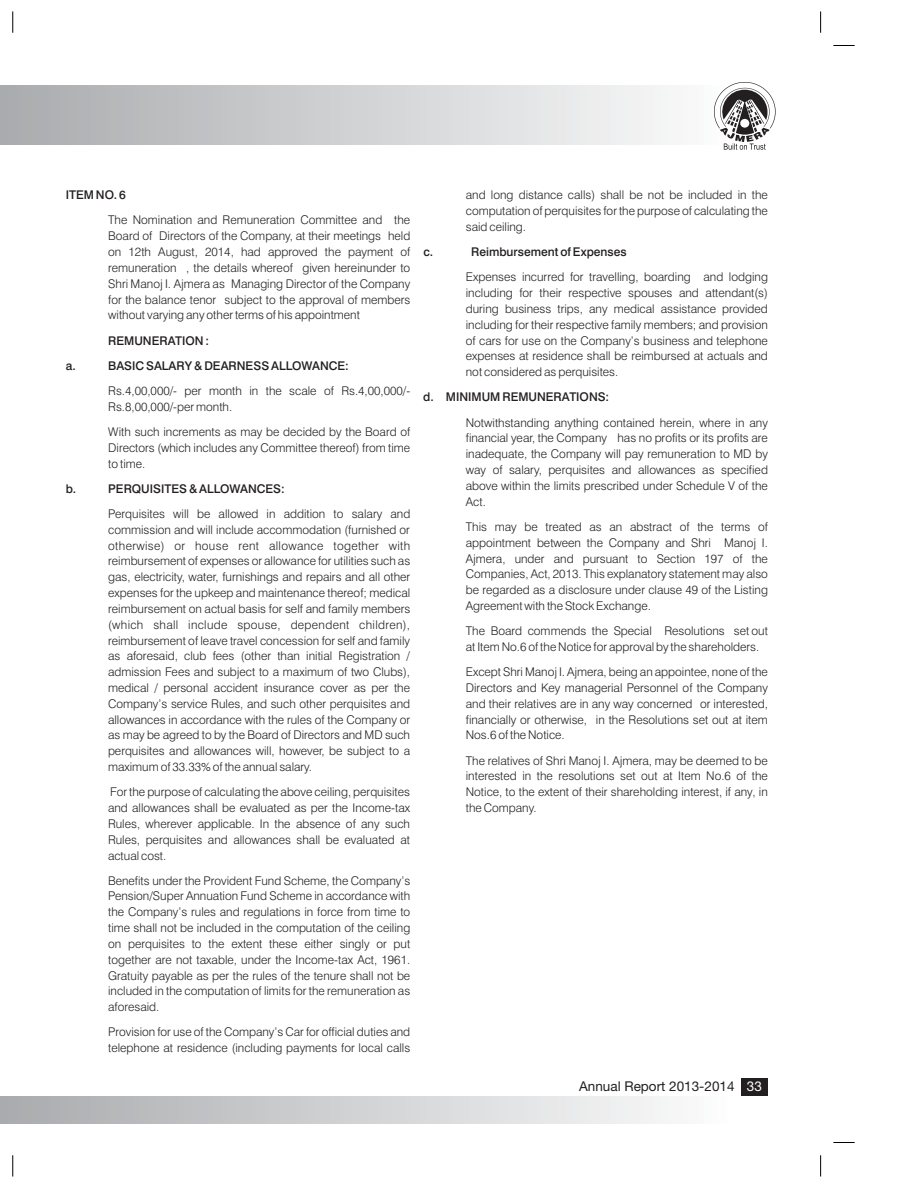
<style>
.page{position:relative;width:918px;height:1188px;background:#fff}
.page>*{position:absolute;margin:0;border:0;box-sizing:border-box;transform-origin:0 0}
.t1{font:13.5px "Helvetica Neue";color:#231f20}
.t2{font:300 12px/15.8px "Swiss 721 BT";color:#231f20;text-align:justify}
.t3{font:500 12px "Swiss 721 BT";color:#231f20}
.s1{color:#fff}
</style>
<div class="page">
<div style="left:741px;top:1078px;width:27px;height:18px;background:#231f20"></div>
<svg style="left:12px;top:11px;width:1px;height:22px"></svg>
<svg style="left:820px;top:11px;width:1px;height:22px"></svg>
<svg style="left:833px;top:45px;width:22px;height:1px"></svg>
<svg style="left:12px;top:1155px;width:1px;height:22px"></svg>
<svg style="left:820px;top:1155px;width:1px;height:22px"></svg>
<svg style="left:833px;top:1142px;width:22px;height:1px"></svg>
<div style="left:0;top:86px;width:729px;height:59px;background:linear-gradient(to right,#a9abae,#fcfcfc)"></div>
<div style="left:0;top:1097px;width:729px;height:27px;background:linear-gradient(to right,#a8abae,#fcfcfc)"></div>
<svg style="left:714px;top:82px;width:62px;height:68px"></svg>
<hr style="left:0;top:86px;width:1px;height:59px;background:#a9abad">
<svg style="left:0;top:1097px;width:1px;height:27px"></svg>
<p class="t3" style="left:66px;top:190px;width:62px">ITEM NO. 6</p>
<p class="t2" style="left:108px;top:213px;width:304px">The Nomination and Remuneration Committee and the Board of Directors of the Company, at their meetings held on 12th August, 2014, had approved the payment of remuneration , the details whereof given hereinunder to Shri Manoj I. Ajmera as Managing Director of the Company for the balance tenor subject to the approval of members without varying any other terms of his appointment</p>
<p class="t3" style="left:108px;top:335px;width:102px">REMUNERATION :</p>
<p class="t3" style="left:66px;top:361px;width:11px">a.</p>
<p class="t3" style="left:108px;top:361px;width:242px">BASIC SALARY &amp; DEARNESS ALLOWANCE:</p>
<p class="t2" style="left:108px;top:384px;width:304px">Rs.4,00,000/- per month in the scale of Rs.4,00,000/-<br>Rs.8,00,000/-per month.</p>
<p class="t2" style="left:108px;top:425px;width:304px">With such increments as may be decided by the Board of Directors (which includes any Committee thereof) from time to time.</p>
<p class="t3" style="left:66px;top:484px;width:12px">b.</p>
<p class="t3" style="left:108px;top:484px;width:178px">PERQUISITES &amp; ALLOWANCES:</p>
<p class="t2" style="left:108px;top:507px;width:304px">Perquisites will be allowed in addition to salary and commission and will include accommodation (furnished or otherwise) or house rent allowance together with reimbursement of expenses or allowance for utilities such as gas, electricity, water, furnishings and repairs and all other expenses for the upkeep and maintenance thereof; medical reimbursement on actual basis for self and family members (which shall include spouse, dependent children), reimbursement of leave travel concession for self and family as aforesaid, club fees (other than initial Registration / admission Fees and subject to a maximum of two Clubs), medical / personal accident insurance cover as per the Company’s service Rules, and such other perquisites and allowances in accordance with the rules of the Company or as may be agreed to by the Board of Directors and MD such perquisites and allowances will, however, be subject to a maximum of 33.33% of the annual salary.</p>
<p class="t2" style="left:108px;top:785px;width:304px">For the purpose of calculating the above ceiling, perquisites and allowances shall be evaluated as per the Income-tax Rules, wherever applicable. In the absence of any such Rules, perquisites and allowances shall be evaluated at actual cost.</p>
<p class="t2" style="left:108px;top:874px;width:304px">Benefits under the Provident Fund Scheme, the Company’s Pension/Super Annuation Fund Scheme in accordance with the Company’s rules and regulations in force from time to time shall not be included in the computation of the ceiling on perquisites to the extent these either singly or put together are not taxable, under the Income-tax Act, 1961.<br>Gratuity payable as per the rules of the tenure shall not be included in the computation of limits for the remuneration as aforesaid.</p>
<p class="t2" style="left:108px;top:1025px;width:304px">Provision for use of the Company’s Car for official duties and telephone at residence (including payments for local calls</p>
<p class="t2" style="left:466px;top:188px;width:304px">and long distance calls) shall be not be included in the computation of perquisites for the purpose of calculating the said ceiling.</p>
<p class="t3" style="left:423px;top:247px;width:11px">c.</p>
<p class="t3" style="left:471px;top:247px;width:157px">Reimbursement of Expenses</p>
<p class="t2" style="left:466px;top:270px;width:304px">Expenses incurred for travelling, boarding and lodging including for their respective spouses and attendant(s) during business trips, any medical assistance provided including for their respective family members; and provision of cars for use on the Company’s business and telephone expenses at residence shall be reimbursed at actuals and not considered as perquisites.</p>
<p class="t3" style="left:423px;top:392px;width:187px">d. MINIMUM REMUNERATIONS:</p>
<p class="t2" style="left:466px;top:416px;width:304px">Notwithstanding anything contained herein, where in any financial year, the Company has no profits or its profits are inadequate, the Company will pay remuneration to MD by way of salary, perquisites and allowances as specified above within the limits prescribed under Schedule V of the Act.</p>
<p class="t2" style="left:466px;top:520px;width:304px">This may be treated as an abstract of the terms of appointment between the Company and Shri Manoj I.<br>Ajmera, under and pursuant to Section 197 of the Companies, Act, 2013. This explanatory statement may also be regarded as a disclosure under clause 49 of the Listing Agreement with the Stock Exchange.</p>
<p class="t2" style="left:466px;top:624px;width:304px">The Board commends the Special Resolutions set out at Item No.6 of the Notice for approval by the shareholders.</p>
<p class="t2" style="left:466px;top:665px;width:304px">Except Shri Manoj I. Ajmera, being an appointee, none of the Directors and Key managerial Personnel of the Company and their relatives are in any way concerned or interested, financially or otherwise, in the Resolutions set out at item Nos.6 of the Notice.</p>
<p class="t2" style="left:466px;top:754px;width:304px">The relatives of Shri Manoj I. Ajmera, may be deemed to be interested in the resolutions set out at Item No.6 of the Notice, to the extent of their shareholding interest, if any, in the Company.</p>
<p class="t1" style="left:579px;top:1081px;width:184px">Annual Report 2013-2014 <span class="s1">33</span></p>
</div>
